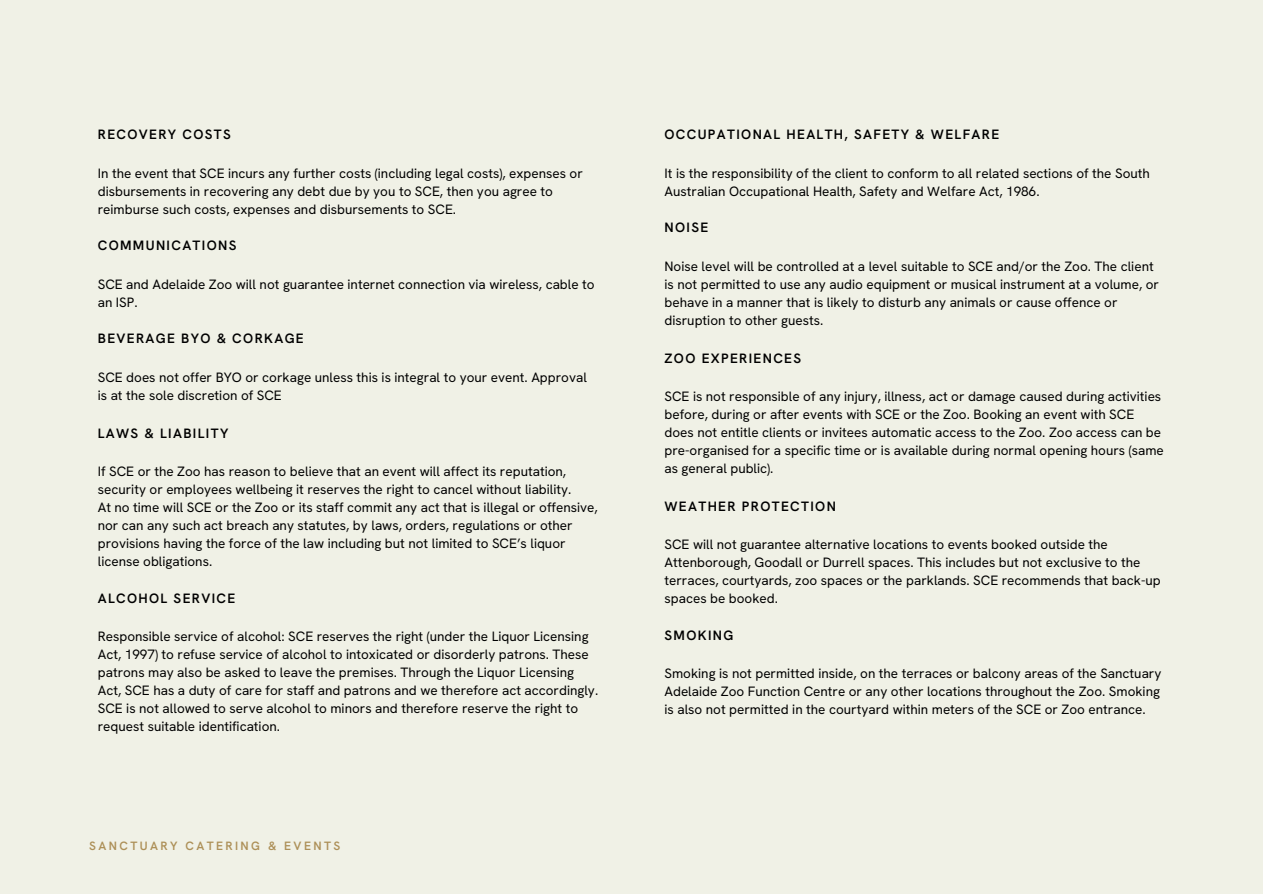
<style>
.page{position:relative;width:1263px;height:894px;background:#fff}
.page>*{position:absolute;margin:0;border:0;box-sizing:border-box;transform-origin:0 0}
.t1{font:13.5px/18px "Hanken Grotesk";color:#000}
.t2{font:600 13.5px "Hanken Grotesk";letter-spacing:.1em;color:#000}
.t3{font:600 12px "Hanken Grotesk";letter-spacing:.2em;color:#ad9058}
</style>
<div class="page">
<div style="left:0;top:0;width:1263px;height:893px;background:#f0f1e6"></div>
<p class="t2" style="left:98px;top:126px;width:135px">RECOVERY COSTS</p>
<p class="t1" style="left:98px;top:164px;width:487px">In the event that SCE incurs any further costs (including legal costs), expenses or disbursements in recovering any debt due by you to SCE, then you agree to reimburse such costs, expenses and disbursements to SCE.</p>
<p class="t2" style="left:98px;top:237px;width:140px">COMMUNICATIONS</p>
<p class="t1" style="left:98px;top:275px;width:498px">SCE and Adelaide Zoo will not guarantee internet connection via wireless, cable to an ISP.</p>
<p class="t2" style="left:98px;top:330px;width:207px">BEVERAGE BYO &amp; CORKAGE</p>
<p class="t1" style="left:98px;top:368px;width:491px">SCE does not offer BYO or corkage unless this is integral to your event. Approval is at the sole discretion of SCE</p>
<p class="t2" style="left:98px;top:424px;width:132px">LAWS &amp; LIABILITY</p>
<p class="t1" style="left:98px;top:462px;width:501px">If SCE or the Zoo has reason to believe that an event will affect its reputation, security or employees wellbeing it reserves the right to cancel without liability.<br>At no time will SCE or the Zoo or its staff commit any act that is illegal or offensive, nor can any such act breach any statutes, by laws, orders, regulations or other provisions having the force of the law including but not limited to SCE’s liquor license obligations.</p>
<p class="t2" style="left:98px;top:589px;width:139px">ALCOHOL SERVICE</p>
<p class="t1" style="left:98px;top:627px;width:502px">Responsible service of alcohol: SCE reserves the right (under the Liquor Licensing Act, 1997) to refuse service of alcohol to intoxicated or disorderly patrons. These patrons may also be asked to leave the premises. Through the Liquor Licensing Act, SCE has a duty of care for staff and patrons and we therefore act accordingly.<br>SCE is not allowed to serve alcohol to minors and therefore reserve the right to request suitable identification.</p>
<p class="t3" style="left:89px;top:838px;width:252px">SANCTUARY CATERING &amp; EVENTS</p>
<p class="t2" style="left:664px;top:126px;width:336px">OCCUPATIONAL HEALTH, SAFETY &amp; WELFARE</p>
<p class="t1" style="left:664px;top:164px;width:487px">It is the responsibility of the client to conform to all related sections of the South<br>Australian Occupational Health, Safety and Welfare Act, 1986.</p>
<p class="t2" style="left:664px;top:219px;width:45px">NOISE</p>
<p class="t1" style="left:664px;top:257px;width:496px">Noise level will be controlled at a level suitable to SCE and/or the Zoo. The client is not permitted to use any audio equipment or musical instrument at a volume, or behave in a manner that is likely to disturb any animals or cause offence or disruption to other guests.</p>
<p class="t2" style="left:664px;top:349px;width:138px">ZOO EXPERIENCES</p>
<p class="t1" style="left:664px;top:387px;width:501px">SCE is not responsible of any injury, illness, act or damage caused during activities before, during or after events with SCE or the Zoo. Booking an event with SCE does not entitle clients or invitees automatic access to the Zoo. Zoo access can be pre-organised for a specific time or is available during normal opening hours (same as general public).</p>
<p class="t2" style="left:664px;top:497px;width:173px">WEATHER PROTECTION</p>
<p class="t1" style="left:664px;top:535px;width:498px">SCE will not guarantee alternative locations to events booked outside the Attenborough, Goodall or Durrell spaces. This includes but not exclusive to the terraces, courtyards, zoo spaces or the parklands. SCE recommends that back-up spaces be booked.</p>
<p class="t2" style="left:664px;top:626px;width:70px">SMOKING</p>
<p class="t1" style="left:664px;top:664px;width:498px;text-align:justify">Smoking is not permitted inside, on the terraces or balcony areas of the Sanctuary Adelaide Zoo Function Centre or any other locations throughout the Zoo. Smoking is also not permitted in the courtyard within meters of the SCE or Zoo entrance.</p>
</div>
